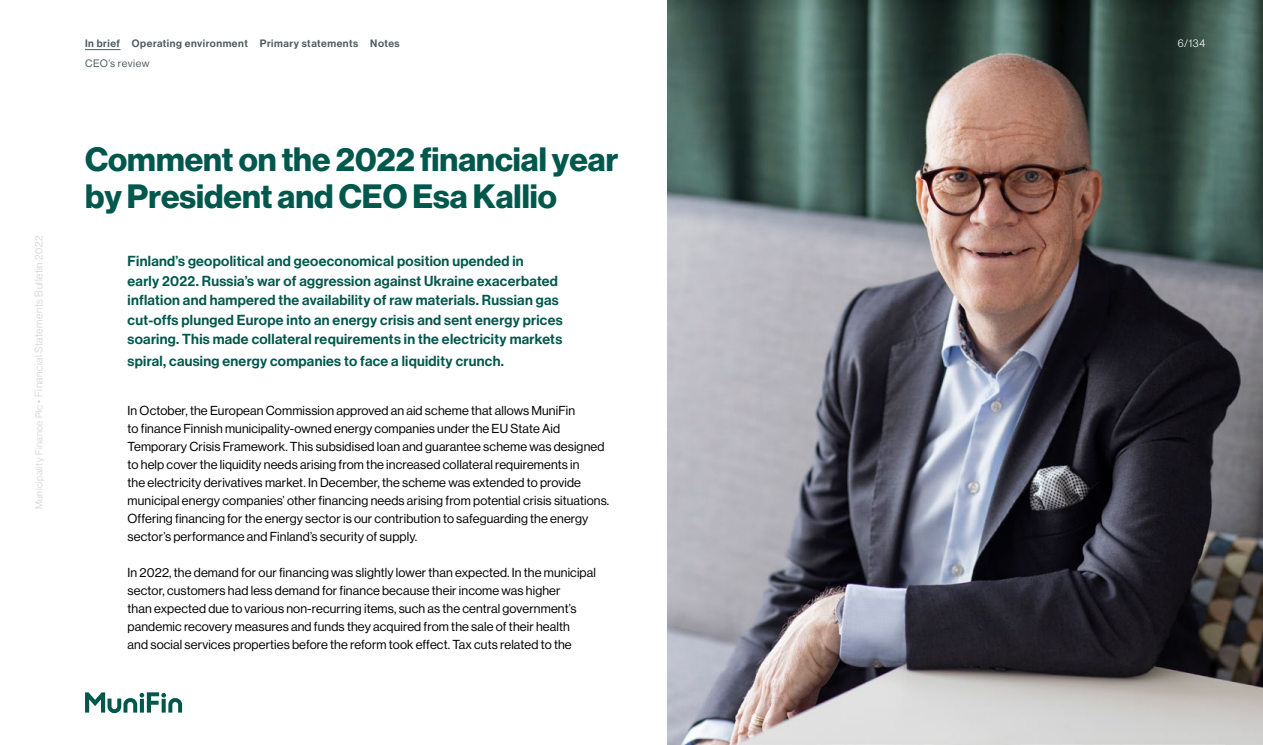
<style>
.page{position:relative;width:1263px;height:745px;background:#fff}
.page>*{position:absolute;margin:0;border:0;box-sizing:border-box;transform-origin:0 0}
.t1{font:33px/37.5px "N Haas Grotesk DS Pro 75 Bd";color:#00584d}
.t2{font:14.25px/19.5px "N Haas Grotesk DS Pro 65 Md";letter-spacing:.02em;color:#00584d}
.t3{font:12.75px/18px "N Haas Grotesk DS Pro 55 Rg";letter-spacing:.01em;color:#000}
.t4{font:10.5px "N Haas Grotesk DS Pro 45 Lt";letter-spacing:.05em;color:#d0d0d0}
.t5{font:10.5px "N Haas Grotesk DS Pro 65 Md";letter-spacing:.05em;color:#4e5b61}
.t6{font:10.5px "N Haas Grotesk DS Pro 55 Rg";letter-spacing:.04em;color:#4e5b61}
.t7{font:10.5px "N Haas Grotesk DS Pro 45 Lt";color:#fff}
.s1{font-size:9.75px}
</style>
<div class="page">
<img style="left:668px;top:0;width:595px;height:744px">
<hr style="left:85px;top:49px;width:36px;height:1px;background:#4e5b61">
<svg style="left:85px;top:692px;width:97px;height:20px"></svg>
<p class="t4" style="left:33px;top:509px;width:275px;rotate:-90deg"><span class="s1">Municipality Finance Plc</span> • Financial Statements Bulletin 2022</p>
<p class="t5" style="left:85px;top:37px;width:316px">In brief Operating environment Primary statements Notes</p>
<p class="t7" style="left:1178px;top:37px;width:29px">6/134</p>
<p class="t6" style="left:85px;top:58px;width:66px">CEO’s review</p>
<h1 class="t1" style="left:85px;top:141px;width:535px">Comment on the 2022 financial year by President and CEO Esa Kallio</h1>
<p class="t2" style="left:128px;top:252px;width:437px">Finland’s geopolitical and geoeconomical position upended in<br>early 2022. Russia’s war of aggression against Ukraine exacerbated inflation and hampered the availability of raw materials. Russian gas cut-offs plunged Europe into an energy crisis and sent energy prices soaring. This made collateral requirements in the electricity markets</p>
<p class="t2" style="left:128px;top:351px;width:378px">spiral, causing energy companies to face a liquidity crunch.</p>
<p class="t3" style="left:128px;top:401px;width:483px">In October, the European Commission approved an aid scheme that allows MuniFin<br>to finance Finnish municipality-owned energy companies under the EU State Aid Temporary Crisis Framework. This subsidised loan and guarantee scheme was designed to help cover the liquidity needs arising from the increased collateral requirements in<br>the electricity derivatives market. In December, the scheme was extended to provide municipal energy companies’ other financing needs arising from potential crisis situations.<br>Offering financing for the energy sector is our contribution to safeguarding the energy sector’s performance and Finland’s security of supply.</p>
<p class="t3" style="left:128px;top:563px;width:470px">In 2022, the demand for our financing was slightly lower than expected. In the municipal sector, customers had less demand for finance because their income was higher<br>than expected due to various non-recurring items, such as the central government’s pandemic recovery measures and funds they acquired from the sale of their health<br>and social services properties before the reform took effect. Tax cuts related to the</p>
</div>
